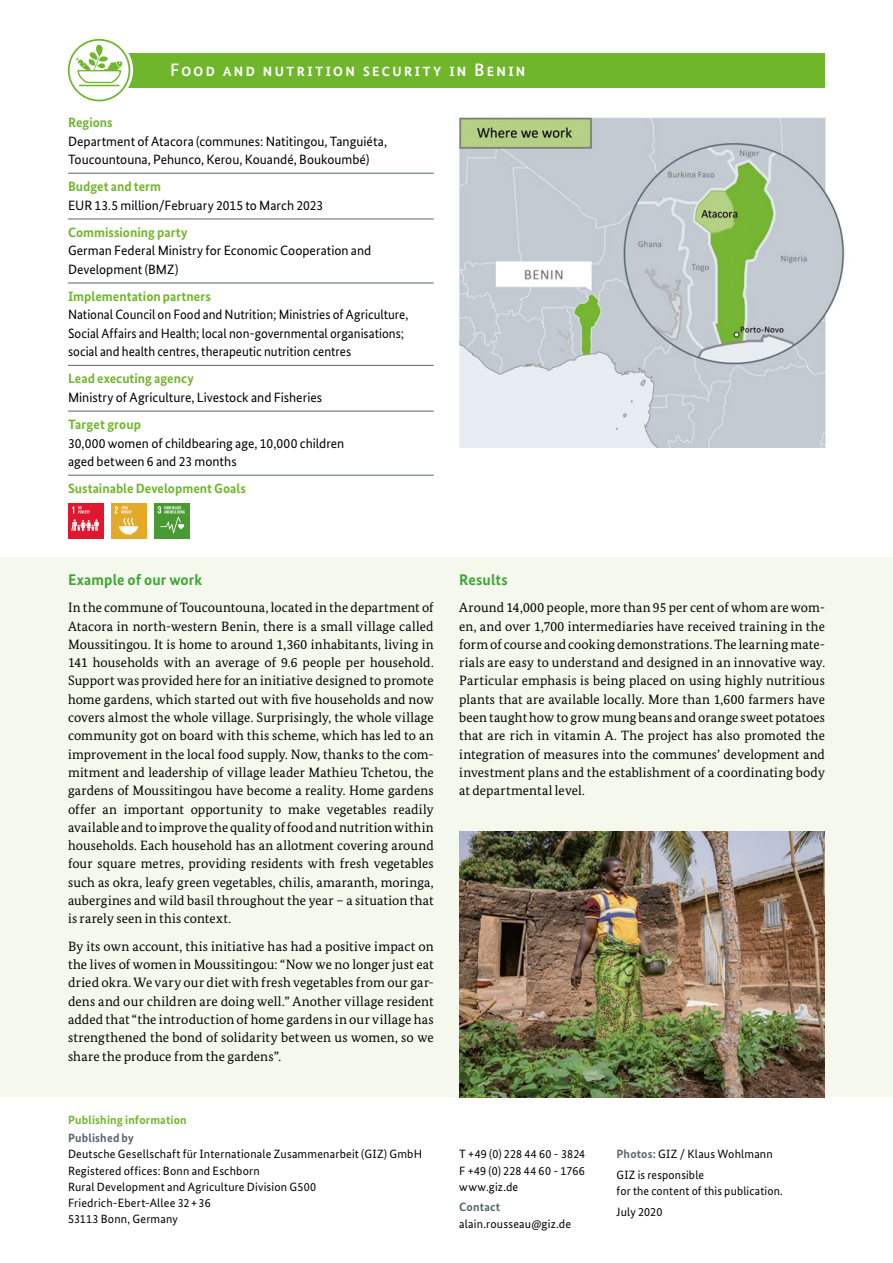
<style>
.page{position:relative;width:893px;height:1263px;background:#fff}
.page>*{position:absolute;margin:0;border:0;box-sizing:border-box;transform-origin:0 0}
.t1{font:500 18px "Bundes Sans";letter-spacing:.095em;color:#fff}
.zw_gruen{font:700 15.45px "Bundes Sans";letter-spacing:.01em;color:#3fa535}
.Lauftext{font:13.5px/18.3px "Bundes Serif";letter-spacing:.01em;color:#000;text-align:justify}
.erklaerung{font:13.5px/18.3px "Bundes Sans";color:#000}
.erklaerung-2{font:13.5px/18.3px "Bundes Sans";color:#000;scale:.96 1}
.erklaerung_head{font:700 13.5px "Bundes Sans";color:#70b62c}
.Lauftext-2{font:12px/16.2px "Bundes Sans";letter-spacing:.015em;color:#000}
.Lauftext-3{font:700 12px "Bundes Sans";letter-spacing:.015em;color:#70b62c}
.s1{font-weight:700;color:#58666d}
</style>
<div class="page">
<div style="left:106px;top:53px;width:719px;height:34px;background:#70b62c"></div>
<div style="left:65px;top:36px;width:68px;height:68px;border:4px solid #fff;border-radius:50%"></div>
<svg style="left:68px;top:39px;width:62px;height:62px"></svg>
<div style="left:0;top:557px;width:893px;height:540px;background:#f4f8ed"></div>
<img style="left:459px;top:117px;width:386px;height:330px">
<hr style="left:68px;top:173px;width:366px;height:1px;background:#58666d">
<hr style="left:68px;top:219px;width:366px;height:1px;background:#58666d">
<hr style="left:68px;top:283px;width:366px;height:1px;background:#58666d">
<hr style="left:68px;top:365px;width:366px;height:1px;background:#58666d">
<hr style="left:68px;top:411px;width:366px;height:1px;background:#58666d">
<hr style="left:68px;top:475px;width:366px;height:1px;background:#58666d">
<img style="left:459px;top:832px;width:366px;height:265px">
<div style="left:111px;top:503px;width:36px;height:36px;background:#e2aa28"></div>
<svg style="left:115px;top:506px;width:23px;height:28px"></svg>
<div style="left:154px;top:503px;width:36px;height:36px;background:#4a9a34"></div>
<svg style="left:158px;top:506px;width:27px;height:27px"></svg>
<div style="left:68px;top:503px;width:36px;height:36px;background:#df172f"></div>
<svg style="left:71px;top:519px;width:28px;height:12px"></svg>
<svg style="left:72px;top:506px;width:18px;height:7px"></svg>
<p class="t1" style="left:170px;top:59px;width:357px">Food and nutrition security in Benin</p>
<p class="erklaerung_head" style="left:68px;top:114px;width:46px">Regions</p>
<p class="erklaerung" style="left:68px;top:132px;width:320px">Department of Atacora (communes: Natitingou, Tanguiéta,<br>Toucountouna, Pehunco, Kerou, Kouandé, Boukoumbé)</p>
<p class="erklaerung_head" style="left:68px;top:178px;width:94px">Budget and term</p>
<p class="erklaerung" style="left:68px;top:196px;width:257px">EUR 13.5 million/February 2015 to March 2023</p>
<p class="erklaerung_head" style="left:68px;top:224px;width:121px">Commissioning party</p>
<p class="erklaerung" style="left:68px;top:241px;width:305px">German Federal Ministry for Economic Cooperation and<br>Development (BMZ)</p>
<p class="erklaerung_head" style="left:68px;top:288px;width:144px">Implementation partners</p>
<p class="erklaerung-2" style="left:68px;top:305px;width:356px">National Council on Food and Nutrition; Ministries of Agriculture,<br>Social Affairs and Health; local non-governmental organisations; social and health centres, therapeutic nutrition centres</p>
<p class="erklaerung_head" style="left:68px;top:371px;width:127px">Lead executing agency</p>
<p class="erklaerung" style="left:68px;top:388px;width:256px">Ministry of Agriculture, Livestock and Fisheries</p>
<p class="erklaerung_head" style="left:68px;top:416px;width:75px">Target group</p>
<p class="erklaerung" style="left:68px;top:434px;width:278px">30,000 women of childbearing age, 10,000 children aged between 6 and 23 months</p>
<p class="erklaerung_head" style="left:68px;top:480px;width:180px">Sustainable Development Goals</p>
<p class="zw_gruen" style="left:68px;top:570px;width:136px">Example of our work</p>
<p class="Lauftext" style="left:68px;top:598px;width:367px">In the commune of Toucountouna, located in the department of Atacora in north-western Benin, there is a small village called Moussitingou. It is home to around 1,360 inhabitants, living in 141 households with an average of 9.6 people per household.<br>Support was provided here for an initiative designed to promote home gardens, which started out with five households and now covers almost the whole village. Surprisingly, the whole village community got on board with this scheme, which has led to an improvement in the local food supply. Now, thanks to the com&shy;mitment and leadership of village leader Mathieu Tchetou, the gardens of Moussitingou have become a reality. Home gardens offer an important opportunity to make vegetables readily available and to improve the quality of food and nutrition within households. Each household has an allotment covering around four square metres, providing residents with fresh vegetables such as okra, leafy green vegetables, chilis, amaranth, moringa, aubergines and wild basil throughout the year – a situation that is rarely seen in this context.</p>
<p class="Lauftext" style="left:68px;top:937px;width:367px">By its own account, this initiative has had a positive impact on the lives of women in Moussitingou: “Now we no longer just eat dried okra. We vary our diet with fresh vegetables from our gar&shy;dens and our children are doing well.” Another village resident added that “the introduction of home gardens in our village has strengthened the bond of solidarity between us women, so we share the produce from the gardens”.</p>
<p class="Lauftext-3" style="left:68px;top:1113px;width:120px">Publishing information</p>
<p class="Lauftext-2" style="left:68px;top:1130px;width:356px"><span class="s1">Published by<br></span>Deutsche Gesellschaft für Internationale Zusammenarbeit (GIZ) GmbH Registered offices: Bonn and Eschborn<br>Rural Development and Agriculture Division G500<br>Friedrich-Ebert-Allee 32+36<br>53113 Bonn, Germany</p>
<p class="zw_gruen" style="left:459px;top:570px;width:50px">Results</p>
<p class="Lauftext" style="left:459px;top:598px;width:367px">Around 14,000 people, more than 95 per cent of whom are wom&shy;en, and over 1,700 intermediaries have received training in the form of course and cooking demonstrations. The learning mate&shy;rials are easy to understand and designed in an innovative way.<br>Particular emphasis is being placed on using highly nutritious plants that are available locally. More than 1,600 farmers have been taught how to grow mung beans and orange sweet potatoes that are rich in vitamin A. The project has also promoted the integration of measures into the communes’ development and investment plans and the establishment of a coordinating body at departmental level.</p>
<p class="Lauftext-2" style="left:459px;top:1146px;width:127px;text-align:justify">T +49 (0) 228 44 60 - 3824<br>F +49 (0) 228 44 60 - 1766 www.giz.de</p>
<p class="Lauftext-2" style="left:459px;top:1199px;width:113px"><span class="s1">Contact </span>alain.rousseau@giz.de</p>
<p class="Lauftext-2" style="left:617px;top:1146px;width:158px"><span class="s1">Photos:</span> GIZ / Klaus Wohlmann</p>
<p class="Lauftext-2" style="left:617px;top:1166px;width:168px">GIZ is responsible<br>for the content of this publication.</p>
<p class="Lauftext-2" style="left:617px;top:1203px;width:47px">July 2020</p>
</div>
